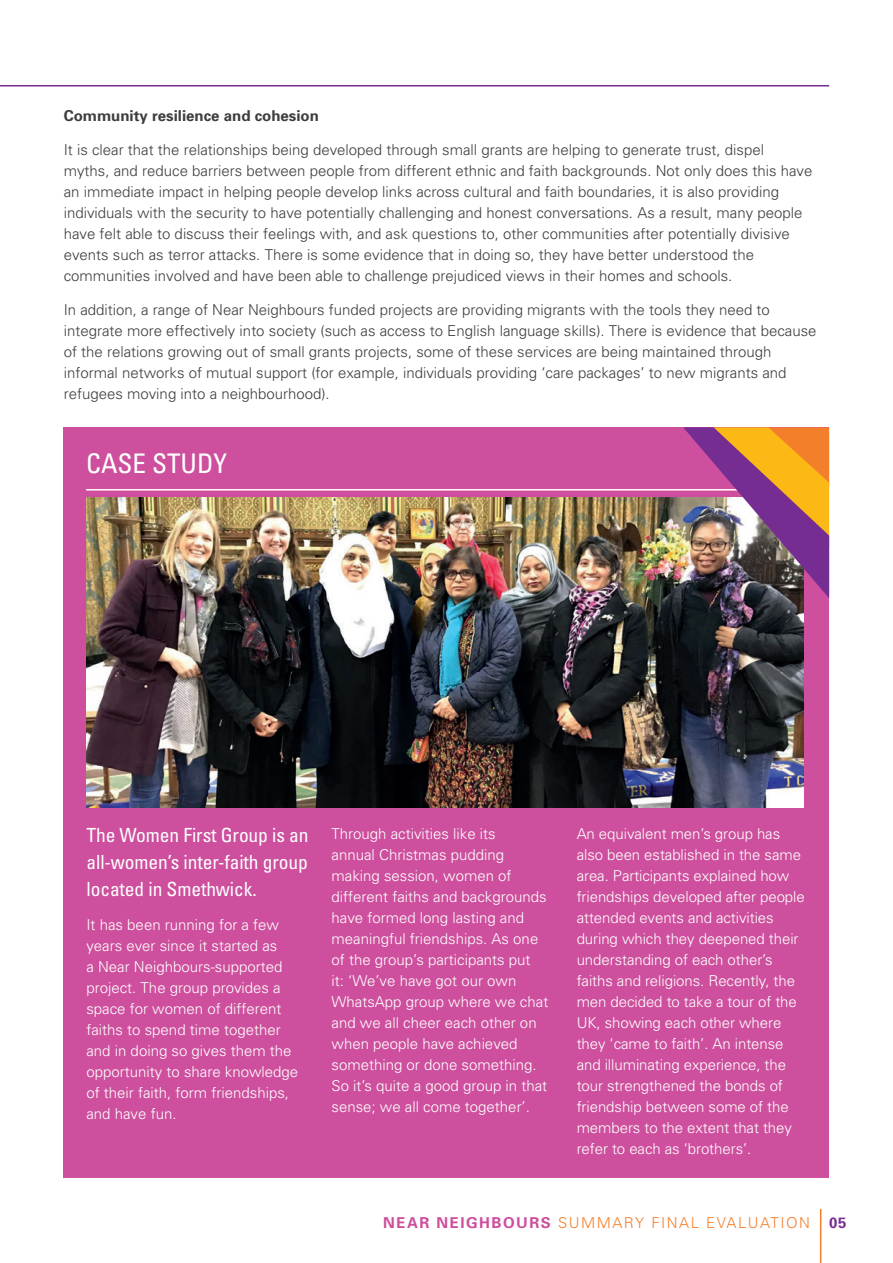
<style>
.page{position:relative;width:893px;height:1263px;background:#fff}
.page>*{position:absolute;margin:0;border:0;box-sizing:border-box;transform-origin:0 0}
.t1{font:condensed 27px "Univers";color:#fff}
.t2{font:condensed 19.5px/27px "Univers";letter-spacing:-.005em;color:#fff;text-align:justify}
.t3{font:300 15px/21px "Univers";color:#3e3e3f}
.t4{font:300 15px/21px "Univers";color:#fff}
.t5{font:300 15px "Univers";letter-spacing:.1em;color:#f47f2a}
.t6{font:700 15px "Univers";color:#3e3e3f}
.t7{font:700 15px "Univers";color:#752d92}
.s1{font-weight:700;color:#cd4f9d}
</style>
<div class="page">
<hr style="left:820px;top:1209px;width:1px;height:54px;background:#f47f2a">
<div style="left:64px;top:427px;width:765px;height:751px;background:#cd4f9d"></div>
<hr style="left:86px;top:489px;width:716px;height:1px;background:#fff">
<img style="left:86px;top:497px;width:718px;height:311px">
<hr style="left:0;top:85px;width:829px;height:1px;background:#752d92">
<img style="left:683px;top:427px;width:146px;height:171px">
<p class="t6" style="left:64px;top:107px;width:257px">Community resilience and cohesion</p>
<p class="t3" style="left:64px;top:140px;width:750px">It is clear that the relationships being developed through small grants are helping to generate trust, dispel myths, and reduce barriers between people from different ethnic and faith backgrounds. Not only does this have an immediate impact in helping people develop links across cultural and faith boundaries, it is also providing individuals with the security to have potentially challenging and honest conversations. As a result, many people have felt able to discuss their feelings with, and ask questions to, other communities after potentially divisive events such as terror attacks. There is some evidence that in doing so, they have better understood the communities involved and have been able to challenge prejudiced views in their homes and schools.</p>
<p class="t3" style="left:64px;top:299px;width:754px">In addition, a range of Near Neighbours funded projects are providing migrants with the tools they need to integrate more effectively into society (such as access to English language skills). There is evidence that because of the relations growing out of small grants projects, some of these services are being maintained through informal networks of mutual support (for example, individuals providing ‘care packages’ to new migrants and refugees moving into a neighbourhood).</p>
<h1 class="t1" style="left:86px;top:447px;width:143px">CASE STUDY</h1>
<h2 class="t2" style="left:86px;top:821px;width:224px">The Women First Group is an all-women’s inter-faith group located in Smethwick.</h2>
<p class="t4" style="left:86px;top:914px;width:213px">It has been running for a few years ever since it started as<br>a Near Neighbours-supported project. The group provides a space for women of different faiths to spend time together and in doing so gives them the opportunity to share knowledge of their faith, form friendships, and have fun.</p>
<p class="t4" style="left:332px;top:823px;width:218px">Through activities like its<br>annual Christmas pudding making session, women of different faiths and backgrounds have formed long lasting and meaningful friendships. As one of the group’s participants put<br>it: ‘We’ve have got our own<br>WhatsApp group where we chat and we all cheer each other on when people have achieved something or done something.<br>So it’s quite a good group in that sense; we all come together’.</p>
<p class="t4" style="left:577px;top:823px;width:230px">An equivalent men’s group has also been established in the same area. Participants explained how friendships developed after people attended events and activities during which they deepened their understanding of each other’s faiths and religions. Recently, the men decided to take a tour of the<br>UK, showing each other where they ‘came to faith’. An intense and illuminating experience, the tour strengthened the bonds of friendship between some of the members to the extent that they refer to each as ‘brothers’.</p>
<p class="t5" style="left:383px;top:1213px;width:428px"><span class="s1">NEAR NEIGHBOURS</span> SUMMARY FINAL EVALUATION</p>
<p class="t7" style="left:829px;top:1213px;width:19px">05</p>
</div>
